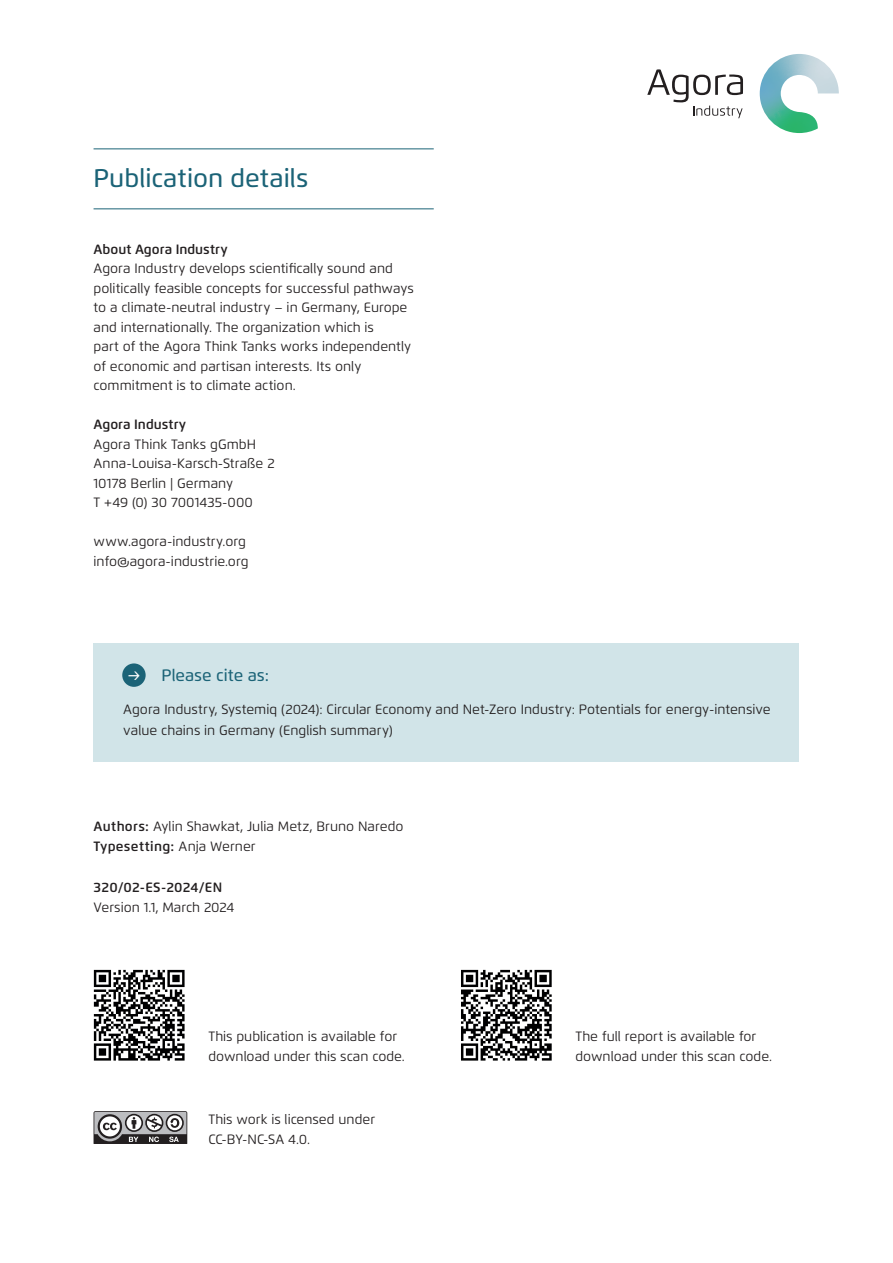
<style>
.page{position:relative;width:893px;height:1263px;background:#fff}
.page>*{position:absolute;margin:0;border:0;box-sizing:border-box;transform-origin:0 0}
.H1_Body{font:500 25.5px "Flexo";color:#1b6377}
.t1{font:18px "Flexo";color:#fff}
.Infobox_Head{font:500 16.5px "Flexo";color:#1b6377}
.Cover_KeyFind_Body{font:13.5px/19.5px "Flexo";color:#231f20}
.Infobox_Body{font:13.5px/20.2px "Flexo";color:#231f20}
.Last_Page_Body{font:13.5px/19.5px "Flexo";color:#231f20}
.Page_2_Body{font:13.5px "Flexo";color:#231f20}
.Page_2_Body-2{font:600 13.5px "Flexo";letter-spacing:.02em;color:#231f20}
.s1{font-weight:600}
</style>
<div class="page">
<svg style="left:94px;top:1111px;width:94px;height:33px"></svg>
<svg style="left:760px;top:54px;width:79px;height:79px"></svg>
<svg style="left:647px;top:69px;width:96px;height:49px"></svg>
<svg style="left:93px;top:969px;width:92px;height:92px"></svg>
<svg style="left:94px;top:970px;width:91px;height:90px"></svg>
<svg style="left:461px;top:969px;width:91px;height:92px"></svg>
<svg style="left:461px;top:970px;width:91px;height:90px"></svg>
<hr style="left:94px;top:149px;width:340px;height:1px;background:#1b6377">
<hr style="left:94px;top:209px;width:340px;height:1px;background:#1b6377">
<div style="left:94px;top:643px;width:705px;height:118px;background:#d1e4e8"></div>
<div style="left:122px;top:663px;width:24px;height:24px;background:#1b6377;border-radius:50%"></div>
<p class="H1_Body" style="left:94px;top:163px;width:216px">Publication details</p>
<p class="Cover_KeyFind_Body" style="left:94px;top:239px;width:322px"><span class="s1">About Agora Industry<br></span>Agora Industry develops scientifically sound and politically feasible concepts for successful pathways to a climate-neutral industry – in Germany, Europe and internationally. The organization which is<br>part of the Agora Think Tanks works independently of economic and partisan interests. Its only commitment is to climate action.</p>
<p class="Cover_KeyFind_Body" style="left:94px;top:415px;width:164px"><span class="s1">Agora Industry<br></span>Agora Think Tanks gGmbH</p>
<p class="Cover_KeyFind_Body" style="left:94px;top:454px;width:183px">Anna-Louisa-Karsch-Straße 2</p>
<p class="Cover_KeyFind_Body" style="left:94px;top:473px;width:141px">10178 Berlin | Germany</p>
<p class="Cover_KeyFind_Body" style="left:94px;top:493px;width:161px">T +49 (0) 30 7001435-000</p>
<p class="Cover_KeyFind_Body" style="left:94px;top:532px;width:154px">www.agora-industry.org</p>
<p class="Cover_KeyFind_Body" style="left:94px;top:551px;width:157px">info@agora-industrie.org</p>
<p class="Infobox_Head" style="left:162px;top:666px;width:109px">Please cite as:</p>
<p class="Infobox_Body" style="left:123px;top:699px;width:649px">Agora Industry, Systemiq (2024): Circular Economy and Net-Zero Industry: Potentials for energy-intensive value chains in Germany (English summary)</p>
<p class="t1" style="left:128px;top:663px;width:14px">→</p>
<p class="Last_Page_Body" style="left:94px;top:817px;width:312px"><span class="s1">Authors:</span> Aylin Shawkat, Julia Metz, Bruno Naredo<br><span class="s1">Typesetting:</span> Anja Werner</p>
<p class="Page_2_Body-2" style="left:94px;top:879px;width:130px">320/02-ES-2024/EN</p>
<p class="Page_2_Body" style="left:94px;top:899px;width:142px">Version 1.1, March 2024</p>
<p class="Cover_KeyFind_Body" style="left:208px;top:1027px;width:198px">This publication is available for download under this scan code.</p>
<p class="Cover_KeyFind_Body" style="left:575px;top:1027px;width:198px">The full report is available for download under this scan code.</p>
<p class="Cover_KeyFind_Body" style="left:208px;top:1110px;width:168px">This work is licensed under<br>CC-BY-NC-SA 4.0.</p>
</div>
